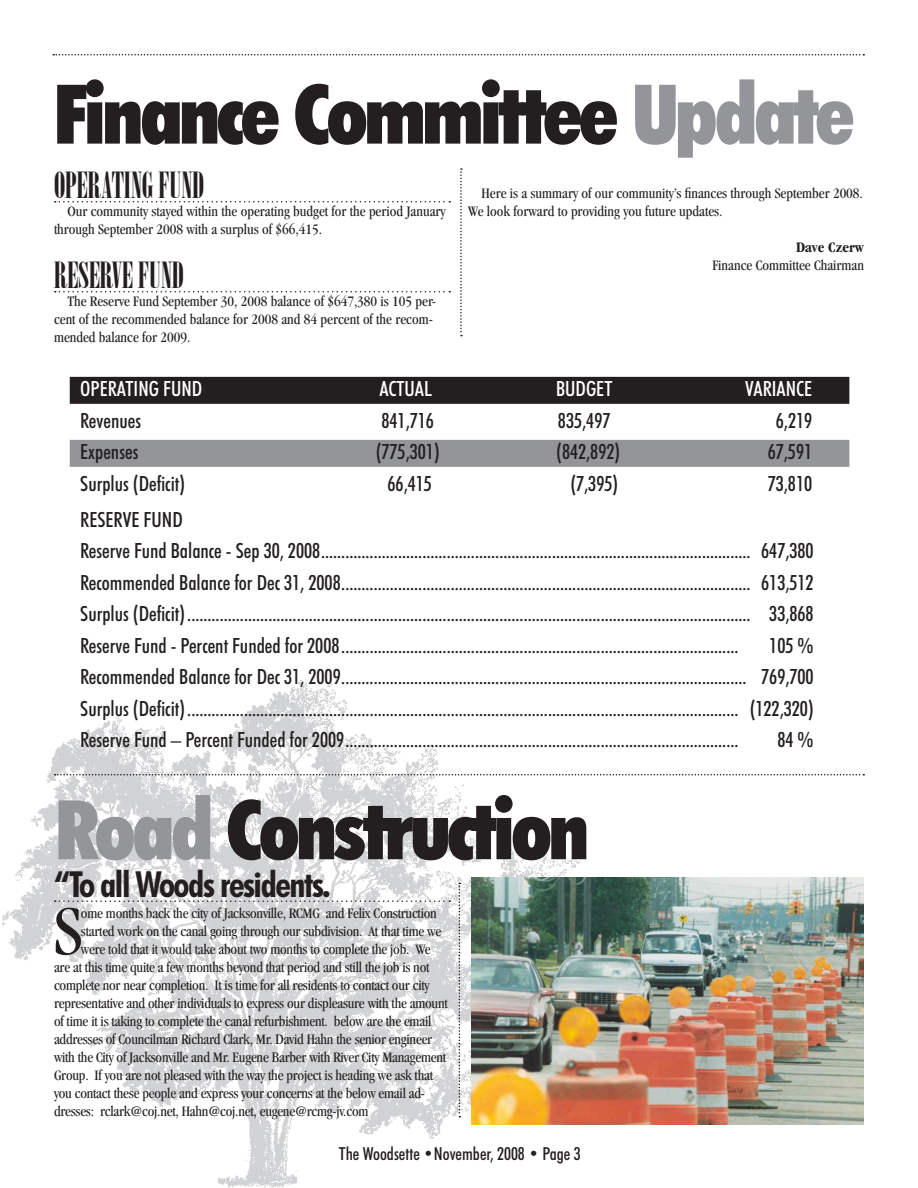
<style>
.page{position:relative;width:918px;height:1188px;background:#fff}
.page>*{position:absolute;margin:0;border:0;box-sizing:border-box;transform-origin:0 0}
.Big_head{font:900 condensed 82.5px "Futura BT";letter-spacing:-.04em;color:#231f20}
.drop_cap{font:condensed 72.15px "Garamond";color:#231f20}
.subhead{font:36px "Onyx";color:#231f20}
.subhead-2{font:700 condensed 36px "Futura BT";letter-spacing:-.04em;color:#231f20}
.budget{font:500 condensed 21px "Futura BT";color:#231f20}
.budget-2{font:500 condensed 21px "Futura BT";color:#fff}
.t1{font:500 condensed 18px "Futura BT";color:#231f20}
.drop_cap-2{font:condensed 15px "Garamond";letter-spacing:-.015em;color:#231f20}
.body{font:condensed 15px/18px "Garamond";color:#231f20}
.body-2{font:700 condensed 15px "Garamond";color:#231f20}
.s1{color:#939598}
</style>
<div class="page">
<img style="left:2px;top:679px;width:596px;height:509px">
<svg style="left:53px;top:54px;width:811px;height:2px"></svg>
<svg style="left:460px;top:168px;width:2px;height:168px"></svg>
<svg style="left:55px;top:201px;width:395px;height:1px"></svg>
<svg style="left:55px;top:291px;width:395px;height:1px"></svg>
<div style="left:70px;top:377px;width:779px;height:27px;background:#231f20"></div>
<div style="left:70px;top:440px;width:779px;height:27px;background:#939598"></div>
<svg style="left:55px;top:900px;width:395px;height:2px"></svg>
<svg style="left:459px;top:883px;width:1px;height:234px"></svg>
<img style="left:471px;top:878px;width:393px;height:247px">
<svg style="left:55px;top:774px;width:809px;height:2px"></svg>
<p class="Big_head" style="left:54px;top:64px;width:802px">Finance Committee <span class="s1">Update</span></p>
<p class="subhead" style="left:54px;top:164px;width:152px">OPERATING FUND</p>
<p class="body" style="left:54px;top:202px;width:393px;text-indent:14px">Our community stayed within the operating budget for the period January through September 2008 with a surplus of $66,415.</p>
<p class="subhead" style="left:54px;top:254px;width:131px">RESERVE FUND</p>
<p class="body" style="left:54px;top:292px;width:384px;text-indent:14px">The Reserve Fund September 30, 2008 balance of $647,380 is 105 per&shy;cent of the recommended balance for 2008 and 84 percent of the recom&shy;mended balance for 2009.</p>
<p class="body" style="left:468px;top:184px;width:396px;text-indent:14px">Here is a summary of our community’s finances through September 2008.<br>We look forward to providing you future updates.</p>
<p class="body-2" style="left:796px;top:239px;width:69px">Dave Czerw</p>
<p class="body" style="left:712px;top:256px;width:153px">Finance Committee Chairman</p>
<p class="budget-2" style="left:80px;top:376px;width:124px">OPERATING FUND</p>
<p class="budget-2" style="left:379px;top:376px;width:54px">ACTUAL</p>
<p class="budget-2" style="left:556px;top:376px;width:58px">BUDGET</p>
<p class="budget-2" style="left:745px;top:376px;width:69px">VARIANCE</p>
<p class="budget" style="left:80px;top:408px;width:62px">Revenues</p>
<p class="budget" style="left:381px;top:408px;width:54px">841,716</p>
<p class="budget" style="left:558px;top:408px;width:54px">835,497</p>
<p class="budget" style="left:776px;top:408px;width:38px">6,219</p>
<p class="budget" style="left:80px;top:439px;width:60px">Expenses</p>
<p class="budget" style="left:376px;top:439px;width:66px">(775,301)</p>
<p class="budget" style="left:556px;top:439px;width:66px">(842,892)</p>
<p class="budget" style="left:768px;top:439px;width:46px">67,591</p>
<p class="budget" style="left:80px;top:471px;width:106px">Surplus (Deficit)</p>
<p class="budget" style="left:388px;top:471px;width:46px">66,415</p>
<p class="budget" style="left:570px;top:471px;width:49px">(7,395)</p>
<p class="budget" style="left:768px;top:471px;width:46px">73,810</p>
<p class="budget" style="left:80px;top:507px;width:104px">RESERVE FUND</p>
<p class="budget" style="left:80px;top:538px;width:735px">Reserve Fund Balance - Sep 30, 2008.......................................................................................................... 647,380</p>
<p class="budget" style="left:80px;top:570px;width:735px">Recommended Balance for Dec 31, 2008..................................................................................................... 613,512</p>
<p class="budget" style="left:80px;top:601px;width:735px">Surplus (Deficit)........................................................................................................................................... 33,868</p>
<p class="budget" style="left:80px;top:633px;width:660px">Reserve Fund - Percent Funded for 2008..................................................................................................</p>
<p class="budget" style="left:769px;top:633px;width:46px">105 %</p>
<p class="budget" style="left:80px;top:664px;width:735px">Recommended Balance for Dec 31, 2009.................................................................................................... 769,700</p>
<p class="budget" style="left:80px;top:696px;width:735px">Surplus (Deficit)........................................................................................................................................ (122,320)</p>
<p class="budget" style="left:80px;top:727px;width:660px">Reserve Fund – Percent Funded for 2009.................................................................................................</p>
<p class="budget" style="left:777px;top:727px;width:38px">84 %</p>
<p class="Big_head" style="left:55px;top:780px;width:535px"><span class="s1">Road</span> Construction</p>
<p class="subhead-2" style="left:54px;top:863px;width:278px">“To all Woods residents.</p>
<p class="drop_cap" style="left:54px;top:891px;width:30px">S</p>
<p class="drop_cap-2" style="left:81px;top:905px;width:357px">ome months back the city of Jacksonville, RCMG and Felix Construction</p>
<p class="drop_cap-2" style="left:81px;top:923px;width:362px">started work on the canal going through our subdivision. At that time we</p>
<p class="drop_cap-2" style="left:81px;top:941px;width:351px">were told that it would take about two months to complete the job. We</p>
<p class="drop_cap-2" style="left:54px;top:959px;width:377px">are at this time quite a few months beyond that period and still the job is not</p>
<p class="drop_cap-2" style="left:54px;top:977px;width:377px">complete nor near completion. It is time for all residents to contact our city</p>
<p class="drop_cap-2" style="left:54px;top:995px;width:395px">representative and other individuals to express our displeasure with the amount</p>
<p class="drop_cap-2" style="left:54px;top:1013px;width:379px">of time it is taking to complete the canal refurbishment. below are the email</p>
<p class="drop_cap-2" style="left:54px;top:1031px;width:380px">addresses of Councilman Richard Clark, Mr. David Hahn the senior engineer</p>
<p class="drop_cap-2" style="left:54px;top:1049px;width:394px">with the City of Jacksonville and Mr. Eugene Barber with River City Management</p>
<p class="drop_cap-2" style="left:54px;top:1067px;width:381px">Group. If you are not pleased with the way the project is heading we ask that</p>
<p class="drop_cap-2" style="left:54px;top:1085px;width:373px">you contact these people and express your concerns at the below email ad-</p>
<p class="drop_cap-2" style="left:54px;top:1103px;width:316px">dresses: rclark@coj.net, Hahn@coj.net, eugene@rcmg-jv.com</p>
<p class="t1" style="left:339px;top:1142px;width:243px">The Woodsette •November, 2008 • Page 3</p>
</div>
